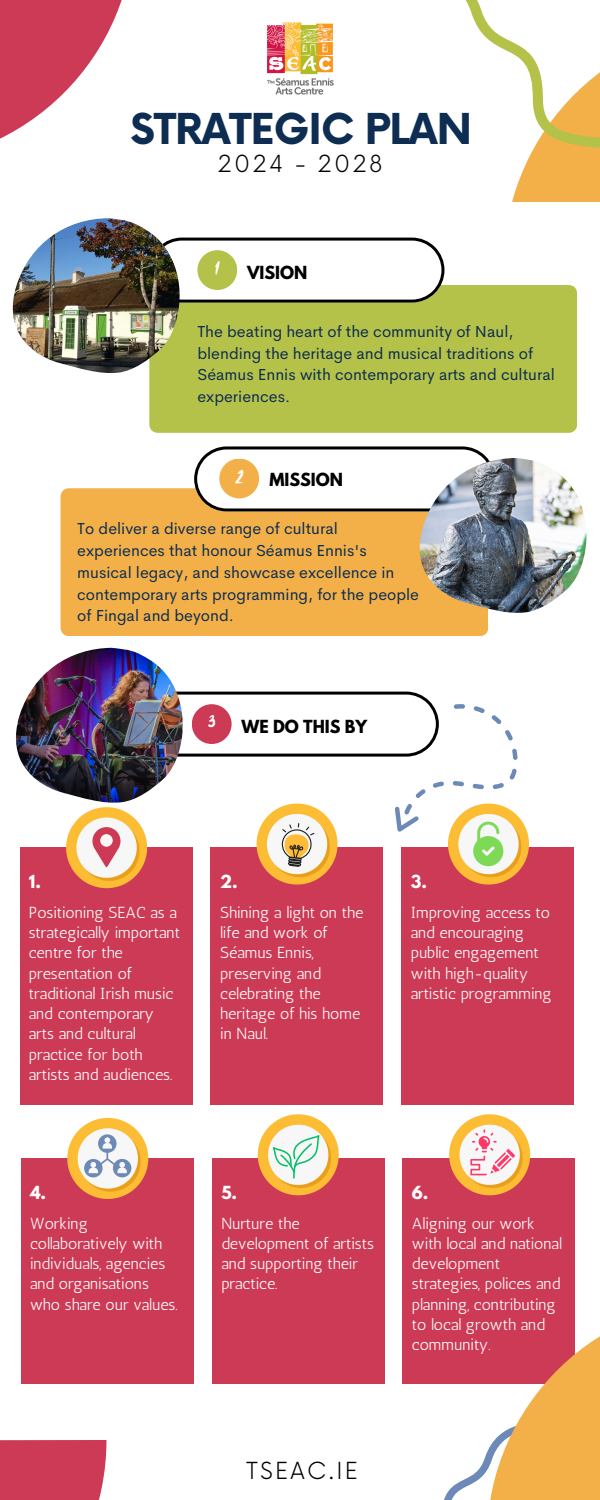
<style>
.page{position:relative;width:600px;height:1500px;background:#fff}
.page>*{position:absolute;margin:0;border:0;box-sizing:border-box;transform-origin:0 0}
.t1{font:700 41.5px "Now";letter-spacing:-.025em;color:#0d2d52}
.t2{font:300 22.9px "Now";letter-spacing:.095em;color:#000}
.t3{font:18px "Portobesto Caps";color:#fff}
.t4{font:16px/20.2px "Antic";color:#fff}
.t5{font:16px/21.8px "Cerebri Sans";color:#0d2d52}
.t6{font:700 16px "League Spartan";color:#000}
.t7{font:700 16px "League Spartan";color:#fff}
</style>
<div class="page">
<div style="left:512px;top:179px;width:88px;height:23px;background:#f3b049"></div>
<svg style="left:0;top:0;width:122px;height:139px"></svg>
<svg style="left:465px;top:0;width:135px;height:179px"></svg>
<img style="left:266px;top:22px;width:68px;height:73px">
<div style="left:149px;top:285px;width:428px;height:148px;background:#b5c24a"></div>
<svg style="left:180px;top:238px;width:265px;height:65px"></svg>
<img style="left:13px;top:218px;width:167px;height:155px">
<div style="left:197px;top:250px;width:40px;height:40px;background:#b5c24a;border-radius:50%"></div>
<div style="left:61px;top:488px;width:427px;height:148px;background:#f3b049"></div>
<svg style="left:194px;top:446px;width:293px;height:66px"></svg>
<div style="left:219px;top:459px;width:40px;height:39px;background:#f3b049;border-radius:50%"></div>
<div style="left:20px;top:848px;width:173px;height:257px;background:#cd3a55"></div>
<div style="left:211px;top:848px;width:172px;height:257px;background:#cd3a55"></div>
<div style="left:401px;top:848px;width:172px;height:257px;background:#cd3a55"></div>
<div style="left:22px;top:1158px;width:172px;height:226px;background:#cd3a55"></div>
<div style="left:212px;top:1158px;width:172px;height:226px;background:#cd3a55"></div>
<div style="left:403px;top:1158px;width:172px;height:226px;background:#cd3a55"></div>
<svg style="left:67px;top:1118px;width:81px;height:81px"></svg>
<svg style="left:449px;top:1114px;width:81px;height:81px"></svg>
<svg style="left:384px;top:1306px;width:216px;height:194px"></svg>
<div style="left:0;top:1440px;width:106px;height:60px;background:#cd3a55"></div>
<svg style="left:66px;top:692px;width:463px;height:196px"></svg>
<img style="left:420px;top:458px;width:167px;height:155px">
<img style="left:16px;top:648px;width:167px;height:155px">
<svg style="left:258px;top:1114px;width:81px;height:81px"></svg>
<p class="t1" style="left:131px;top:106px;width:343px">STRATEGIC PLAN</p>
<p class="t2" style="left:217px;top:151px;width:167px">2024 - 2028</p>
<p class="t3" style="left:215px;top:251px;width:7px">1</p>
<p class="t6" style="left:247px;top:265px;width:62px">VISION</p>
<p class="t5" style="left:197px;top:320px;width:359px">The beating heart of the community of Naul, blending the heritage and musical traditions of Séamus Ennis with contemporary arts and cultural experiences.</p>
<p class="t3" style="left:235px;top:459px;width:10px">2</p>
<p class="t6" style="left:269px;top:471px;width:75px">MISSION</p>
<p class="t5" style="left:77px;top:518px;width:343px">To deliver a diverse range of cultural experiences that honour Séamus Ennis's musical legacy, and showcase excellence in contemporary arts programming, for the people of Fingal and beyond.</p>
<h1 class="t3" style="left:208px;top:705px;width:9px">3</h1>
<h3 class="t6" style="left:241px;top:719px;width:127px">WE DO THIS BY</h3>
<p class="t7" style="left:29px;top:874px;width:14px">1.</p>
<p class="t4" style="left:29px;top:902px;width:153px">Positioning SEAC as a strategically important centre for the presentation of traditional Irish music and contemporary arts and cultural practice for both artists and audiences.</p>
<p class="t7" style="left:220px;top:874px;width:19px">2.</p>
<h2 class="t4" style="left:220px;top:902px;width:145px">Shining a light on the life and work of<br>Séamus Ennis, preserving and celebrating the heritage of his home in Naul.</h2>
<h3 class="t7" style="left:411px;top:874px;width:18px">3.</h3>
<p class="t4" style="left:411px;top:902px;width:143px">Improving access to and encouraging public engagement with high-quality artistic programming</p>
<p class="t7" style="left:30px;top:1185px;width:18px">4.</p>
<h3 class="t4" style="left:30px;top:1213px;width:149px">Working collaboratively with individuals, agencies and organisations who share our values.</h3>
<p class="t7" style="left:221px;top:1185px;width:17px">5.</p>
<p class="t4" style="left:221px;top:1213px;width:154px">Nurture the development of artists and supporting their practice.</p>
<p class="t7" style="left:412px;top:1185px;width:18px">6.</p>
<h3 class="t4" style="left:412px;top:1213px;width:151px">Aligning our work with local and national development strategies, polices and planning, contributing to local growth and community.</h3>
<h3 class="t2" style="left:246px;top:1458px;width:114px">TSEAC.IE</h3>
</div>
